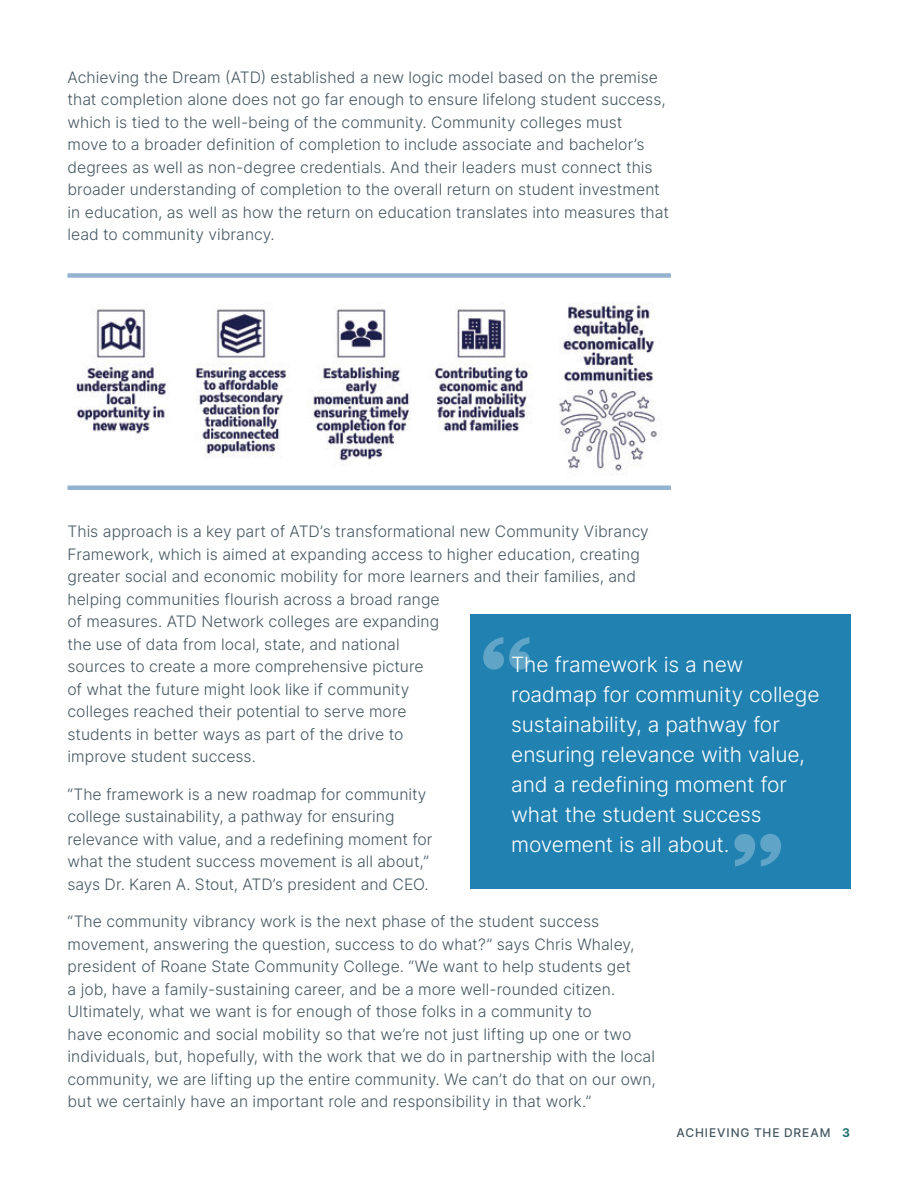
<style>
.page{position:relative;width:918px;height:1188px;background:#fff}
.page>*{position:absolute;margin:0;border:0;box-sizing:border-box;transform-origin:0 0}
.t1{font:300 21px/30px "Inter";letter-spacing:-.005em;color:#fff}
.t2{font:300 15.75px/22.5px "Inter";letter-spacing:.005em;color:#455761}
.t3{font:500 12px "Inter";letter-spacing:.075em;color:#455761}
.s1{font-weight:700;color:#207370}
</style>
<div class="page">
<img style="left:74px;top:302px;width:588px;height:173px">
<div style="left:68px;top:273px;width:603px;height:5px;background:#94b3d1"></div>
<div style="left:68px;top:485px;width:603px;height:5px;background:#94b3d1"></div>
<div style="left:470px;top:614px;width:381px;height:275px;background:#2181b1"></div>
<svg style="left:483px;top:637px;width:47px;height:33px"></svg>
<svg style="left:734px;top:834px;width:47px;height:33px"></svg>
<p class="t2" style="left:68px;top:65px;width:603px">Achieving the Dream (ATD) established a new logic model based on the premise that completion alone does not go far enough to ensure lifelong student success, which is tied to the well-being of the community. Community colleges must<br>move to a broader definition of completion to include associate and bachelor’s degrees as well as non-degree credentials. And their leaders must connect this broader understanding of completion to the overall return on student investment in education, as well as how the return on education translates into measures that lead to community vibrancy.</p>
<p class="t2" style="left:68px;top:520px;width:583px">This approach is a key part of ATD’s transformational new Community Vibrancy Framework, which is aimed at expanding access to higher education, creating greater social and economic mobility for more learners and their families, and helping communities flourish across a broad range<br>of measures. ATD Network colleges are expanding<br>the use of data from local, state, and national<br>sources to create a more comprehensive picture<br>of what the future might look like if community<br>colleges reached their potential to serve more<br>students in better ways as part of the drive to<br>improve student success.</p>
<p class="t2" style="left:68px;top:783px;width:366px">“The framework is a new roadmap for community college sustainability, a pathway for ensuring relevance with value, and a redefining moment for what the student success movement is all about,” says Dr. Karen A. Stout, ATD’s president and CEO.</p>
<p class="t2" style="left:68px;top:910px;width:590px">“The community vibrancy work is the next phase of the student success movement, answering the question, success to do what?” says Chris Whaley, president of Roane State Community College. “We want to help students get<br>a job, have a family-sustaining career, and be a more well-rounded citizen.<br>Ultimately, what we want is for enough of those folks in a community to<br>have economic and social mobility so that we’re not just lifting up one or two individuals, but, hopefully, with the work that we do in partnership with the local community, we are lifting up the entire community. We can’t do that on our own, but we certainly have an important role and responsibility in that work.”</p>
<h1 class="t1" style="left:511px;top:649px;width:310px">The framework is a new roadmap for community college sustainability, a pathway for ensuring relevance with value, and a redefining moment for what the student success movement is all about.</h1>
<p class="t3" style="left:676px;top:1125px;width:175px">ACHIEVING THE DREAM <span class="s1">3</span></p>
</div>
